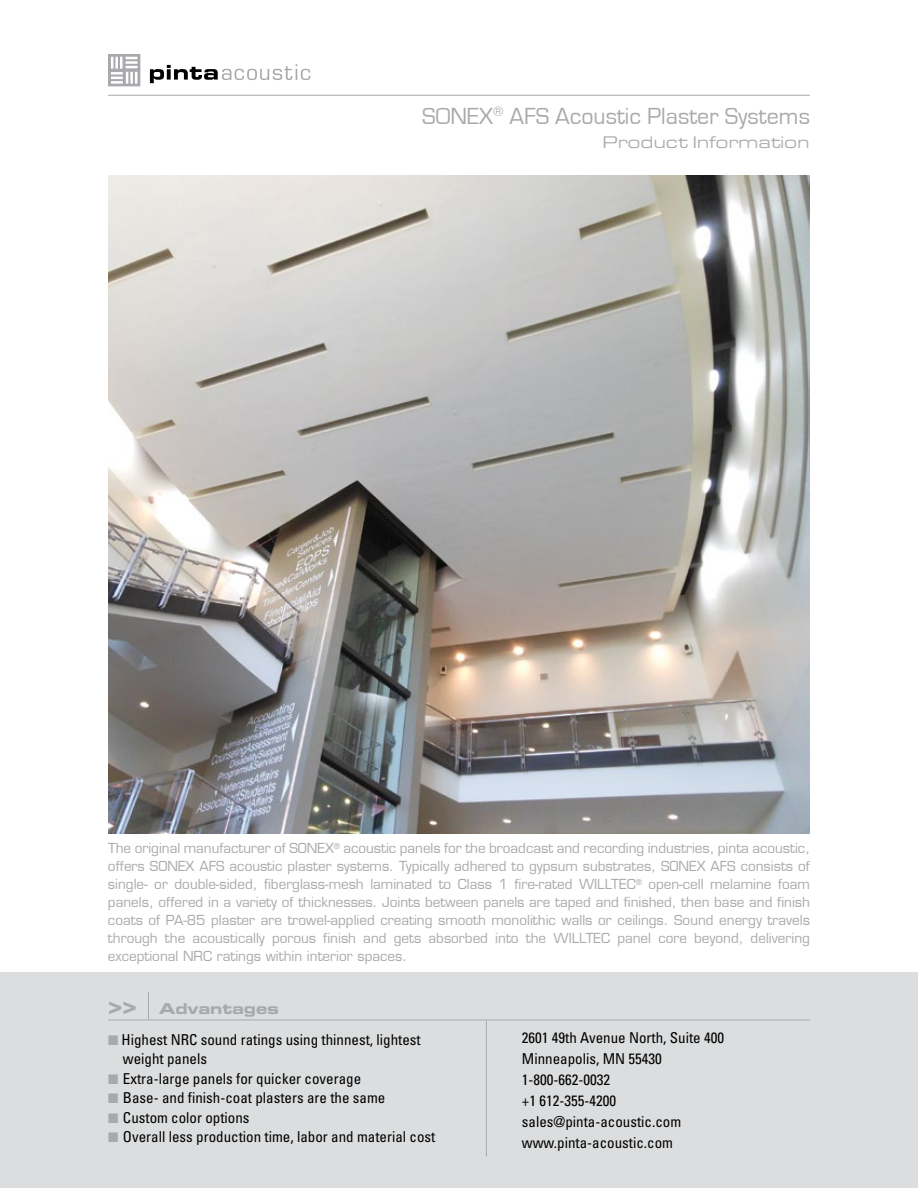
<style>
.page{position:relative;width:918px;height:1188px;background:#fff}
.page>*{position:absolute;margin:0;border:0;box-sizing:border-box;transform-origin:0 0}
.t1{font:24px "Eurostile";color:#a7a9ac}
.t2{font:24px "Eurostile LT Std Bold Ex 2";color:#a7a9ac}
.t3{font:expanded 16.5px "Eurostile BQ";color:#a7a9ac}
.t4{font:condensed 15px/21px "Univers";color:#000}
.t5{font:15px "Eurostile LT Std Bold Ex 2";color:#a7a9ac}
.t6{font:500 13.5px/18px "Eurostile";color:#a7a9ac;text-align:justify}
.s1{color:#a7a9ac}
</style>
<div class="page">
<svg style="left:108px;top:54px;width:32px;height:32px"></svg>
<svg style="left:150px;top:64px;width:160px;height:19px"></svg>
<hr style="left:108px;top:95px;width:702px;height:1px;background:#a7a9ac">
<img style="left:108px;top:176px;width:702px;height:658px">
<div style="left:0;top:973px;width:918px;height:215px;background:#dcddde"></div>
<hr style="left:108px;top:1020px;width:702px;height:1px;background:#a7a9ac">
<svg style="left:148px;top:992px;width:1px;height:28px"></svg>
<hr style="left:486px;top:1020px;width:1px;height:136px;background:#a7a9ac">
<h1 class="t1" style="left:422px;top:103px;width:389px">SONEX<sup>®</sup> AFS Acoustic Plaster Systems</h1>
<p class="t3" style="left:602px;top:133px;width:209px">Product Information</p>
<p class="t6" style="left:108px;top:839px;width:704px">The original manufacturer of SONEX<sup>®</sup> acoustic panels for the broadcast and recording industries, pinta acoustic, offers SONEX AFS acoustic plaster systems. Typically adhered to gypsum substrates, SONEX AFS consists of single- or double-sided, fiberglass-mesh laminated to Class 1 fire-rated WILLTEC<sup>®</sup> open-cell melamine foam panels, offered in a variety of thicknesses. Joints between panels are taped and finished, then base and finish coats of PA-85 plaster are trowel-applied creating smooth monolithic walls or ceilings. Sound energy travels through the acoustically porous finish and gets absorbed into the WILLTEC panel core beyond, delivering exceptional NRC ratings within interior spaces.</p>
<h1 class="t2" style="left:108px;top:988px;width:30px">&gt;&gt;</h1>
<p class="t5" style="left:159px;top:998px;width:122px">Advantages</p>
<p class="t4" style="left:123px;top:1029px;width:299px;line-height:19.5px;text-indent:-15px"><span class="s1">■</span> Highest NRC sound ratings using thinnest, lightest weight panels</p>
<p class="t4" style="left:108px;top:1068px;width:255px"><span class="s1">■</span> Extra-large panels for quicker coverage</p>
<p class="t4" style="left:108px;top:1087px;width:279px"><span class="s1">■</span> Base- and finish-coat plasters are the same</p>
<p class="t4" style="left:108px;top:1107px;width:143px"><span class="s1">■</span> Custom color options</p>
<p class="t4" style="left:108px;top:1126px;width:329px"><span class="s1">■</span> Overall less production time, labor and material cost</p>
<p class="t4" style="left:522px;top:1027px;width:204px">2601 49th Avenue North, Suite 400<br>Minneapolis, MN 55430<br>1-800-662-0032<br>+1 612-355-4200 sales@pinta-acoustic.com www.pinta-acoustic.com</p>
</div>
